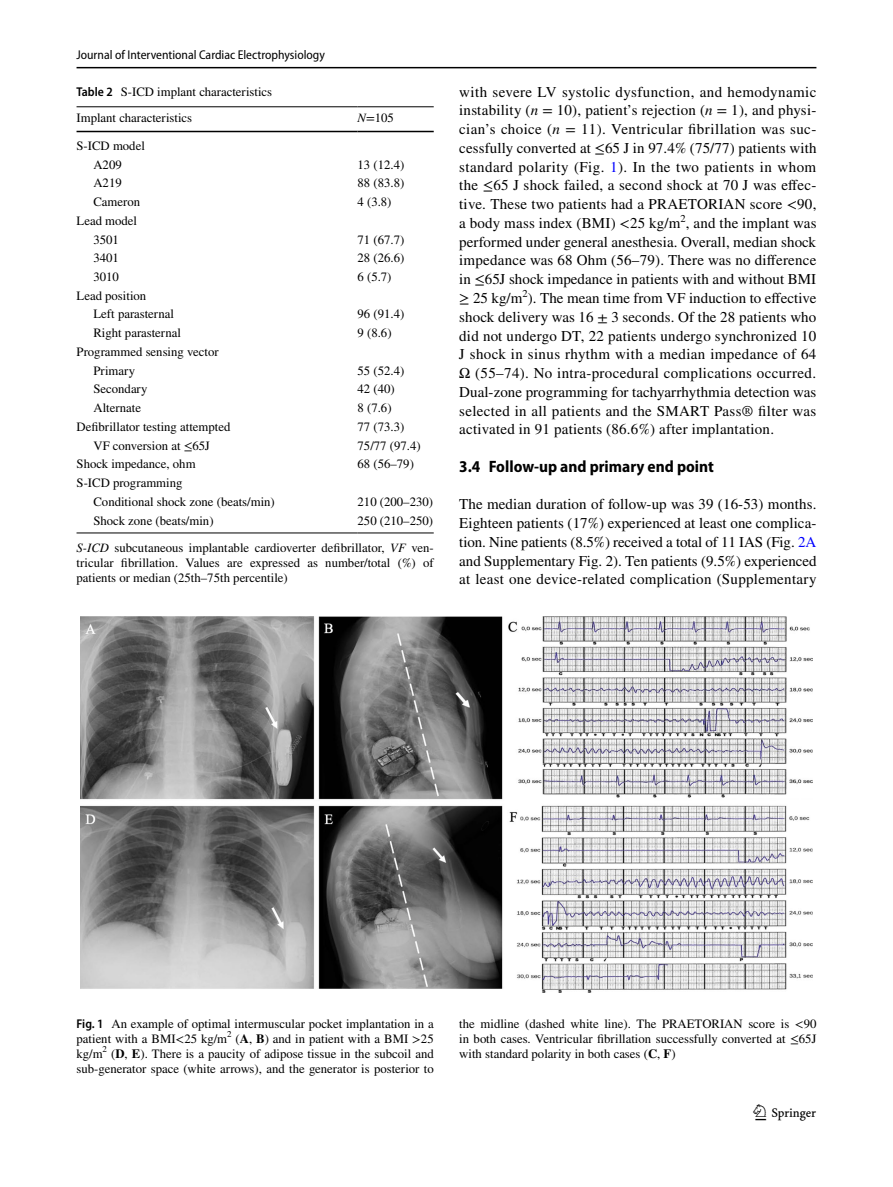
<style>
.page{position:relative;width:893px;height:1187px;background:#fff}
.page>*{position:absolute;margin:0;border:0;box-sizing:border-box;transform-origin:0 0}
.t1{font:22.5px "Springnew Regular 3";color:#000}
.t2{font:700 semi-condensed 16.5px "Myriad Pro";color:#000}
.t3{font:15px/18.8px "STIX";letter-spacing:.02em;color:#000;text-align:justify}
.t4{font:12.75px/15px "STIX";color:#000;text-align:justify}
.t5{font:semi-condensed 12.75px "Myriad Pro";color:#000}
.s1{font-family:"Myriad Pro";font-weight:600;font-stretch:semi-condensed}
.s2{font-style:italic}
.s3{color:#00f}
.s4{font-weight:700}
</style>
<div class="page">
<hr style="left:77px;top:67px;width:739px;height:1px;background:#000">
<hr style="left:77px;top:106px;width:281px;height:1px;background:#000">
<hr style="left:77px;top:131px;width:281px;height:1px;background:#000">
<hr style="left:358px;top:106px;width:76px;height:1px;background:#000">
<hr style="left:358px;top:131px;width:76px;height:1px;background:#000">
<hr style="left:77px;top:532px;width:281px;height:1px;background:#000">
<hr style="left:358px;top:532px;width:76px;height:1px;background:#000">
<img style="left:81px;top:616px;width:731px;height:376px">
<p class="t5" style="left:77px;top:48px;width:250px">Journal of Interventional Cardiac Electrophysiology</p>
<p class="t4" style="left:77px;top:85px;width:197px"><span class="s1">Table 2</span> S-ICD implant characteristics</p>
<p class="t4" style="left:77px;top:111px;width:117px">Implant characteristics</p>
<p class="t4" style="left:358px;top:111px;width:38px"><span class="s2">N</span>=105</p>
<p class="t4" style="left:77px;top:137px;width:70px;line-height:18.8px;text-align:center">S-ICD model<br>A209</p>
<p class="t4" style="left:358px;top:158px;width:48px">13 (12.4)</p>
<p class="t4" style="left:93px;top:176px;width:30px">A219</p>
<p class="t4" style="left:358px;top:176px;width:48px">88 (83.8)</p>
<p class="t4" style="left:93px;top:195px;width:48px">Cameron</p>
<p class="t4" style="left:358px;top:195px;width:35px">4 (3.8)</p>
<p class="t4" style="left:77px;top:212px;width:62px;line-height:18.8px;text-align:center">Lead model<br>3501</p>
<p class="t4" style="left:358px;top:232px;width:48px">71 (67.7)</p>
<p class="t4" style="left:93px;top:251px;width:27px">3401</p>
<p class="t4" style="left:358px;top:251px;width:48px">28 (26.6)</p>
<p class="t4" style="left:93px;top:270px;width:27px">3010</p>
<p class="t4" style="left:358px;top:270px;width:35px">6 (5.7)</p>
<p class="t4" style="left:93px;top:287px;width:82px;line-height:18.8px;text-indent:-17px">Lead position<br>Left parasternal</p>
<p class="t4" style="left:358px;top:307px;width:48px">96 (91.4)</p>
<p class="t4" style="left:93px;top:326px;width:89px">Right parasternal</p>
<p class="t4" style="left:358px;top:326px;width:35px">9 (8.6)</p>
<p class="t4" style="left:93px;top:343px;width:127px;line-height:18.8px;text-indent:-17px">Programmed sensing vector<br>Primary</p>
<p class="t4" style="left:358px;top:363px;width:48px">55 (52.4)</p>
<p class="t4" style="left:93px;top:382px;width:56px">Secondary</p>
<p class="t4" style="left:358px;top:382px;width:39px">42 (40)</p>
<p class="t4" style="left:93px;top:401px;width:49px">Alternate</p>
<p class="t4" style="left:358px;top:401px;width:35px">8 (7.6)</p>
<p class="t4" style="left:77px;top:420px;width:155px">Defibrillator testing attempted</p>
<p class="t4" style="left:358px;top:420px;width:48px">77 (73.3)</p>
<p class="t4" style="left:93px;top:438px;width:118px">VF conversion at ≤65J</p>
<p class="t4" style="left:358px;top:438px;width:65px">75/77 (97.4)</p>
<p class="t4" style="left:77px;top:457px;width:121px">Shock impedance, ohm</p>
<p class="t4" style="left:358px;top:457px;width:58px">68 (56–79)</p>
<p class="t4" style="left:93px;top:474px;width:183px;line-height:18.8px;text-indent:-17px">S-ICD programming<br>Conditional shock zone (beats/min)</p>
<p class="t4" style="left:358px;top:494px;width:77px">210 (200–230)</p>
<p class="t4" style="left:93px;top:513px;width:122px">Shock zone (beats/min)</p>
<p class="t4" style="left:358px;top:513px;width:77px">250 (210–250)</p>
<p class="t4" style="left:77px;top:541px;width:359px"><span class="s2">S-ICD</span> subcutaneous implantable cardioverter defibrillator, <span class="s2">VF</span> ven&shy;tricular fibrillation. Values are expressed as number/total (%) of patients or median (25th–75th percentile)</p>
<p class="t3" style="left:459px;top:83px;width:359px">with severe LV systolic dysfunction, and hemodynamic instability (<span class="s2">n</span> = 10), patient’s rejection (<span class="s2">n</span> = 1), and physi&shy;cian’s choice (<span class="s2">n</span> = 11). Ventricular fibrillation was suc&shy;cessfully converted at ≤65 J in 97.4% (75/77) patients with standard polarity (Fig. <span class="s3">1</span>). In the two patients in whom the ≤65 J shock failed, a second shock at 70 J was effec&shy;tive. These two patients had a PRAETORIAN score &lt;90, a body mass index (BMI) &lt;25 kg/m<sup>2</sup>, and the implant was performed under general anesthesia. Overall, median shock impedance was 68 Ohm (56–79). There was no difference in ≤65J shock impedance in patients with and without BMI ≥ 25 kg/m<sup>2</sup>). The mean time from VF induction to effective shock delivery was 16 ± 3 seconds. Of the 28 patients who did not undergo DT, 22 patients undergo synchronized 10<br>J shock in sinus rhythm with a median impedance of 64<br>Ω (55–74). No intra-procedural complications occurred.<br>Dual-zone programming for tachyarrhythmia detection was selected in all patients and the SMART Pass® filter was activated in 91 patients (86.6%) after implantation.</p>
<p class="t2" style="left:459px;top:457px;width:256px">3.4 Follow‑up and primary end point</p>
<p class="t3" style="left:459px;top:496px;width:359px">The median duration of follow-up was 39 (16-53) months.<br>Eighteen patients (17%) experienced at least one complica&shy;tion. Nine patients (8.5%) received a total of 11 IAS (Fig. <span class="s3">2A </span>and Supplementary Fig. 2). Ten patients (9.5%) experienced at least one device-related complication (Supplementary</p>
<p class="t4" style="left:77px;top:1016px;width:359px"><span class="s1">Fig. 1</span> An example of optimal intermuscular pocket implantation in a patient with a BMI&lt;25 kg/m<sup>2</sup> (<span class="s4">A</span>, <span class="s4">B</span>) and in patient with a BMI &gt;25 kg/m<sup>2</sup> (<span class="s4">D</span>, <span class="s4">E</span>). There is a paucity of adipose tissue in the subcoil and sub-generator space (white arrows), and the generator is posterior to</p>
<p class="t4" style="left:459px;top:1016px;width:359px">the midline (dashed white line). The PRAETORIAN score is &lt;90 in both cases. Ventricular fibrillation successfully converted at ≤65J with standard polarity in both cases (<span class="s4">C</span>, <span class="s4">F</span>)</p>
<h1 class="t1" style="left:755px;top:1104px;width:62px">1 3</h1>
</div>
